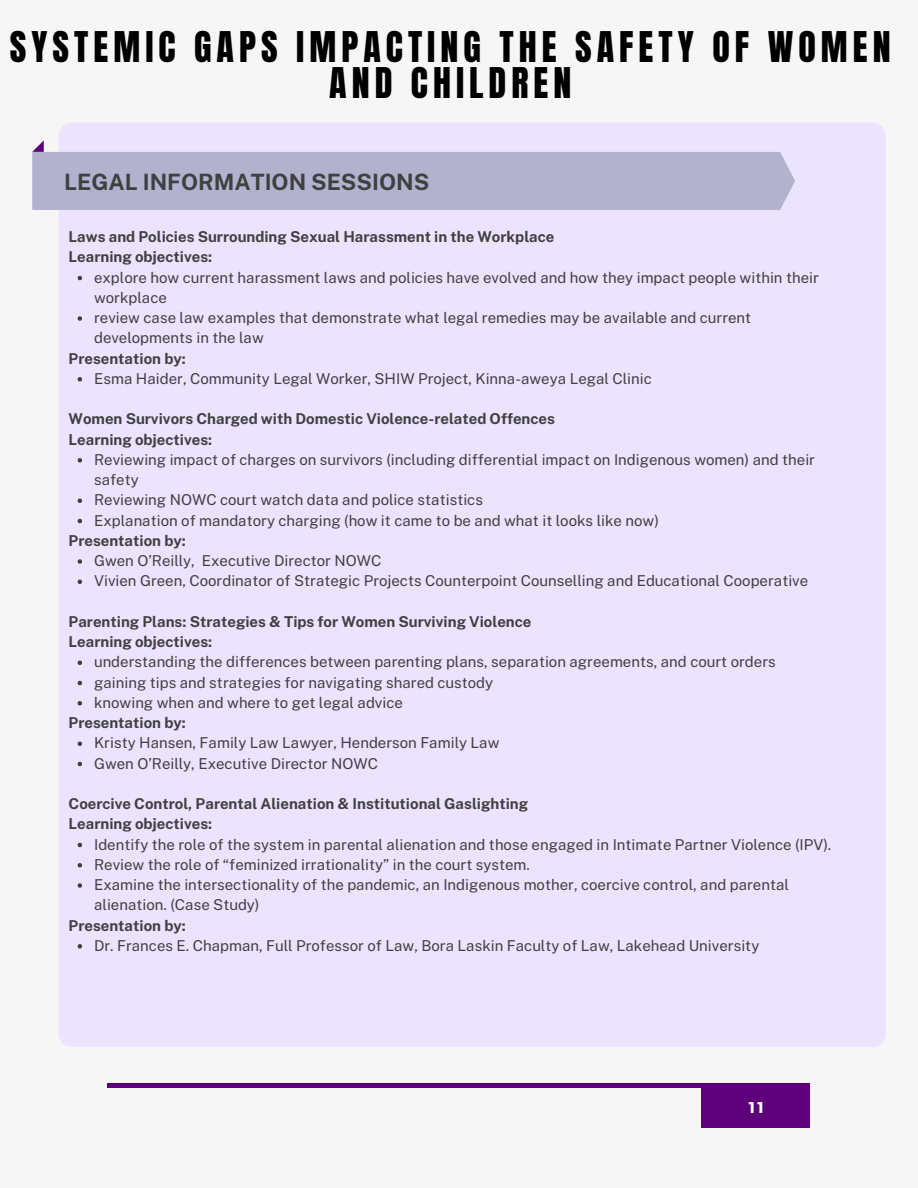
<style>
.page{position:relative;width:918px;height:1188px;background:#f6f6f6}
.page>*{position:absolute;margin:0;border:0;box-sizing:border-box;transform-origin:0 0}
.t1{font:36px/36px "Anton";letter-spacing:.14em;color:#000;text-align:center}
.t2{font:700 22.5px "Public Sans";color:#404040}
.t3{font:700 15.6px "Montserrat";color:#fff}
.t4{font:15px/20.2px "Public Sans";color:#404040}
.t5{font:700 15px/20.2px "Public Sans";color:#404040}
</style>
<div class="page">
<div style="left:701px;top:1084px;width:108px;height:44px;background:#5d0079"></div>
<hr style="left:107px;top:1084px;width:703px;height:3px;background:#5d0079">
<div style="left:59px;top:123px;width:827px;height:924px;background:#ece3ff;border-radius:14px"></div>
<svg style="left:32px;top:140px;width:12px;height:12px"></svg>
<div style="left:32px;top:152px;width:763px;height:58px;background:#b2b2cf"></div>
<svg style="left:78px;top:276px;width:4px;height:4px"></svg>
<svg style="left:78px;top:316px;width:4px;height:5px"></svg>
<svg style="left:78px;top:377px;width:4px;height:5px"></svg>
<svg style="left:78px;top:458px;width:4px;height:5px"></svg>
<svg style="left:78px;top:499px;width:4px;height:4px"></svg>
<svg style="left:78px;top:519px;width:4px;height:4px"></svg>
<svg style="left:78px;top:559px;width:4px;height:5px"></svg>
<svg style="left:78px;top:580px;width:4px;height:4px"></svg>
<svg style="left:78px;top:661px;width:4px;height:4px"></svg>
<svg style="left:78px;top:681px;width:4px;height:4px"></svg>
<svg style="left:78px;top:701px;width:4px;height:5px"></svg>
<svg style="left:78px;top:742px;width:4px;height:4px"></svg>
<svg style="left:78px;top:762px;width:4px;height:4px"></svg>
<svg style="left:78px;top:843px;width:4px;height:4px"></svg>
<svg style="left:78px;top:863px;width:4px;height:5px"></svg>
<svg style="left:78px;top:883px;width:4px;height:5px"></svg>
<svg style="left:78px;top:944px;width:4px;height:5px"></svg>
<h3 class="t1" style="left:10px;top:30px;width:882px">SYSTEMIC GAPS IMPACTING THE SAFETY OF WOMEN<br>AND CHILDREN</h3>
<p class="t2" style="left:64px;top:168px;width:367px">LEGAL INFORMATION SESSIONS</p>
<p class="t5" style="left:69px;top:226px;width:487px">Laws and Policies Surrounding Sexual Harassment in the Workplace<br>Learning objectives:</p>
<h3 class="t4" style="left:94px;top:267px;width:726px">explore how current harassment laws and policies have evolved and how they impact people within their workplace</h3>
<p class="t4" style="left:94px;top:307px;width:659px">review case law examples that demonstrate what legal remedies may be available and current developments in the law</p>
<h3 class="t5" style="left:69px;top:348px;width:119px">Presentation by:</h3>
<p class="t4" style="left:94px;top:368px;width:559px">Esma Haider, Community Legal Worker, SHIW Project, Kinna-aweya Legal Clinic</p>
<p class="t5" style="left:69px;top:409px;width:488px">Women Survivors Charged with Domestic Violence-related Offences<br>Learning objectives:</p>
<p class="t4" style="left:94px;top:449px;width:722px">Reviewing impact of charges on survivors (including differential impact on Indigenous women) and their safety</p>
<h3 class="t4" style="left:94px;top:490px;width:390px">Reviewing NOWC court watch data and police statistics</h3>
<p class="t4" style="left:94px;top:510px;width:566px">Explanation of mandatory charging (how it came to be and what it looks like now)</p>
<p class="t5" style="left:69px;top:530px;width:119px">Presentation by:</p>
<h3 class="t4" style="left:94px;top:550px;width:289px">Gwen O’Reilly, Executive Director NOWC</h3>
<p class="t4" style="left:94px;top:571px;width:716px">Vivien Green, Coordinator of Strategic Projects Counterpoint Counselling and Educational Cooperative</p>
<p class="t5" style="left:69px;top:611px;width:464px">Parenting Plans: Strategies &amp; Tips for Women Surviving Violence<br>Learning objectives:</p>
<p class="t4" style="left:94px;top:652px;width:683px">understanding the differences between parenting plans, separation agreements, and court orders</p>
<h3 class="t4" style="left:94px;top:672px;width:401px">gaining tips and strategies for navigating shared custody</h3>
<p class="t4" style="left:94px;top:692px;width:310px">knowing when and where to get legal advice</p>
<p class="t5" style="left:69px;top:712px;width:119px">Presentation by:</p>
<h3 class="t4" style="left:94px;top:733px;width:407px">Kristy Hansen, Family Law Lawyer, Henderson Family Law</h3>
<p class="t4" style="left:94px;top:753px;width:285px">Gwen O’Reilly, Executive Director NOWC</p>
<p class="t5" style="left:69px;top:793px;width:461px">Coercive Control, Parental Alienation &amp; Institutional Gaslighting<br>Learning objectives:</p>
<p class="t4" style="left:94px;top:834px;width:739px">Identify the role of the system in parental alienation and those engaged in Intimate Partner Violence (IPV).</p>
<h3 class="t4" style="left:94px;top:854px;width:437px">Review the role of “feminized irrationality” in the court system.</h3>
<p class="t4" style="left:94px;top:874px;width:696px">Examine the intersectionality of the pandemic, an Indigenous mother, coercive control, and parental alienation. (Case Study)</p>
<h2 class="t5" style="left:69px;top:915px;width:119px">Presentation by:</h2>
<p class="t4" style="left:94px;top:935px;width:667px">Dr. Frances E. Chapman, Full Professor of Law, Bora Laskin Faculty of Law, Lakehead University</p>
<h1 class="t3" style="left:749px;top:1097px;width:16px">11</h1>
</div>
